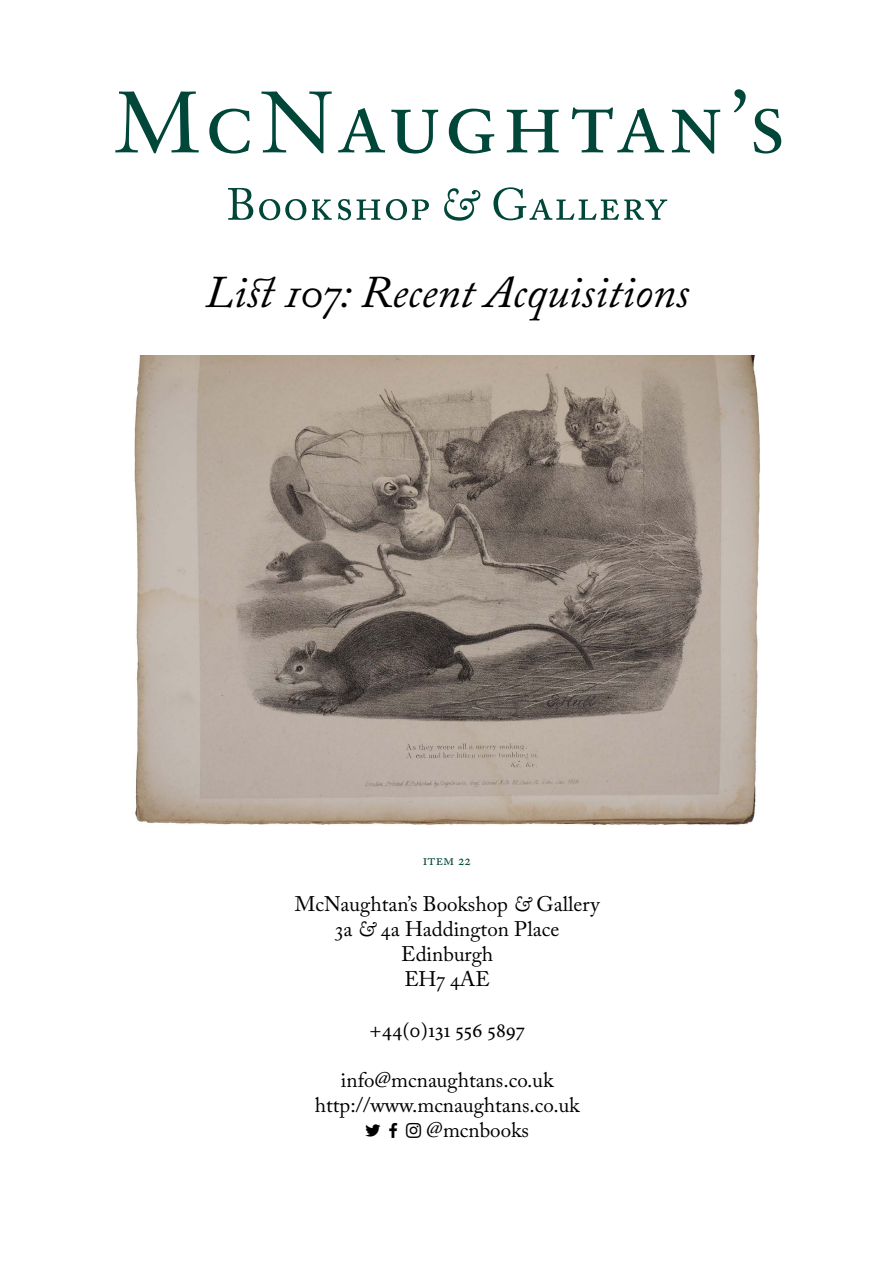
<style>
.page{position:relative;width:893px;height:1263px;background:#fff}
.page>*{position:absolute;margin:0;border:0;box-sizing:border-box;transform-origin:0 0}
.t1{font:italic 45px "Adobe Caslon Pro";color:#000}
.t2{font:21px/25.2px "Adobe Caslon Pro";color:#000;text-align:center}
.t3{font:21px "Minion Pro";color:#000}
.t4{font:15px "Adobe Caslon Pro";color:#004739}
.s1{font-style:italic}
</style>
<div class="page">
<svg style="left:115px;top:91px;width:84px;height:62px"></svg>
<svg style="left:209px;top:109px;width:41px;height:44px"></svg>
<svg style="left:261px;top:91px;width:71px;height:62px"></svg>
<svg style="left:338px;top:108px;width:47px;height:44px"></svg>
<svg style="left:391px;top:110px;width:47px;height:43px"></svg>
<svg style="left:449px;top:109px;width:45px;height:44px"></svg>
<svg style="left:507px;top:110px;width:52px;height:42px"></svg>
<svg style="left:572px;top:108px;width:92px;height:44px"></svg>
<svg style="left:672px;top:110px;width:48px;height:43px"></svg>
<svg style="left:734px;top:89px;width:12px;height:23px"></svg>
<svg style="left:754px;top:109px;width:27px;height:44px"></svg>
<svg style="left:228px;top:188px;width:25px;height:32px"></svg>
<svg style="left:259px;top:199px;width:47px;height:21px"></svg>
<svg style="left:312px;top:199px;width:20px;height:21px"></svg>
<svg style="left:338px;top:199px;width:13px;height:21px"></svg>
<svg style="left:357px;top:199px;width:23px;height:21px"></svg>
<svg style="left:386px;top:199px;width:43px;height:21px"></svg>
<svg style="left:444px;top:188px;width:36px;height:33px"></svg>
<svg style="left:493px;top:187px;width:174px;height:33px"></svg>
<img style="left:134px;top:355px;width:626px;height:470px">
<h1 class="t1" style="left:205px;top:265px;width:485px">List 107: Recent Acquisitions</h1>
<p class="t4" style="left:423px;top:851px;width:49px">Item 22</p>
<p class="t2" style="left:295px;top:891px;width:307px">McNaughtan’s Bookshop <span class="s1">&amp;</span> Gallery<br>3a <span class="s1">&amp;</span> 4a Haddington Place<br>Edinburgh<br>EH7 4AE</p>
<p class="t3" style="left:369px;top:1016px;width:157px">+44(0)131 556 5897</p>
<p class="t2" style="left:341px;top:1067px;width:214px">info@mcnaughtans.co.uk</p>
<p class="t2" style="left:315px;top:1092px;width:266px">http://www.mcnaughtans.co.uk</p>
<p class="t2" style="left:426px;top:1117px;width:104px">@mcnbooks</p>
</div>
